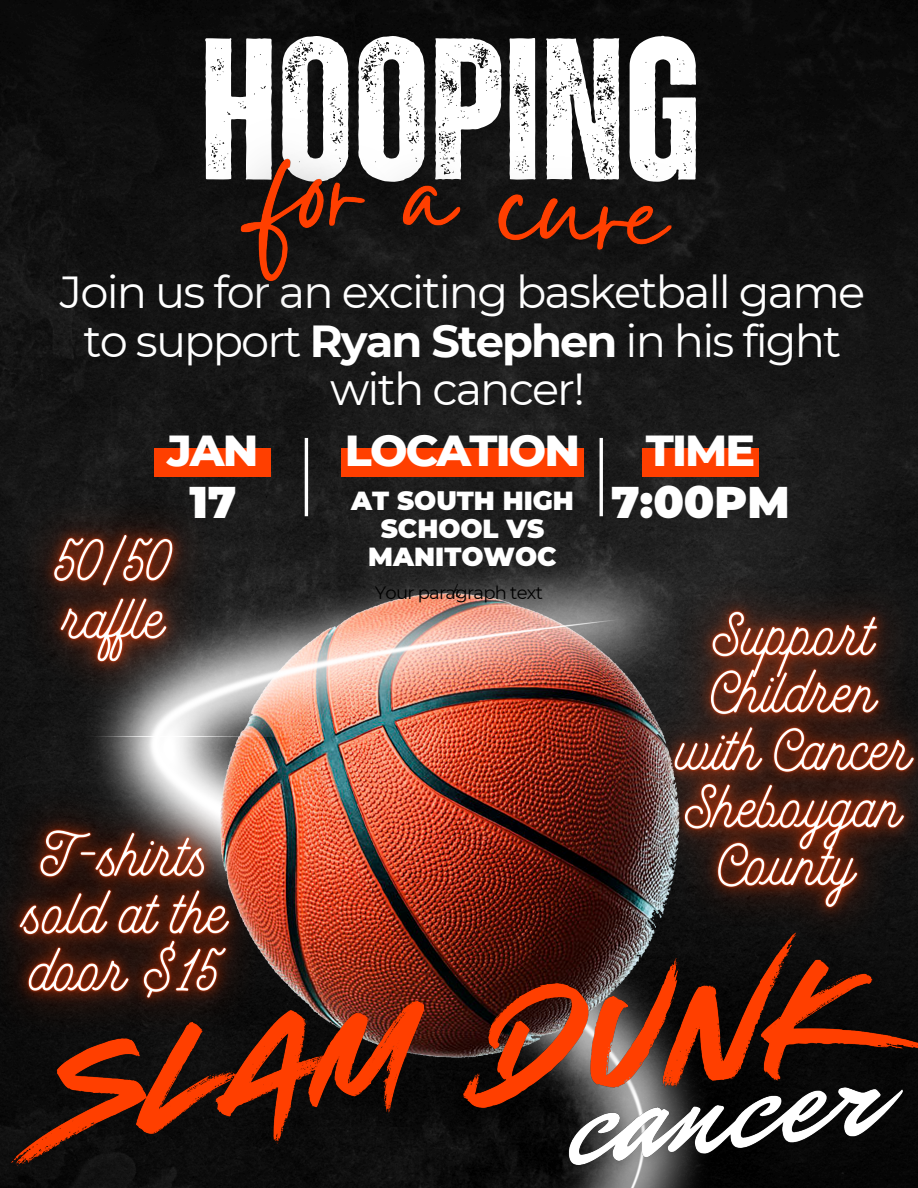
<style>
.page{position:relative;width:918px;height:1188px;background:#fff}
.page>*{position:absolute;margin:0;border:0;box-sizing:border-box;transform-origin:0 0}
.t1{font:700 201.45px "Zuume Rough";color:#fff}
.t2{font:44.85px/48.3px "Montserrat";letter-spacing:-.04em;color:#fff;text-align:center}
.t3{font:800 44.25px "Montserrat";letter-spacing:-.04em;color:#fff}
.t4{font:900 44.25px "Montserrat";color:#fff}
.t5{font:900 26.1px/28.2px "Montserrat";color:#fff;text-align:center}
.t6{font:18px "Montserrat";letter-spacing:-.04em;color:#000}
.t7{font:18px "MADE Good Time Script";color:#000}
.s1{font-weight:700}
</style>
<div class="page">
<img style="left:0;top:0;width:918px;height:743px">
<img style="left:65px;top:554px;width:529px;height:189px">
<img style="left:221px;top:593px;width:373px;height:303px">
<div style="left:154px;top:449px;width:117px;height:28px;background:#ff3f00"></div>
<div style="left:642px;top:449px;width:117px;height:28px;background:#ff3f00"></div>
<div style="left:341px;top:449px;width:243px;height:28px;background:#ff3f00"></div>
<hr style="left:305px;top:438px;width:3px;height:78px;background:#fff">
<hr style="left:600px;top:438px;width:3px;height:78px;background:#fff">
<img style="left:155px;top:44px;width:604px;height:359px">
<img style="left:0;top:896px;width:918px;height:292px">
<img style="left:0;top:743px;width:309px;height:349px">
<img style="left:0;top:448px;width:252px;height:292px">
<img style="left:594px;top:522px;width:324px;height:464px">
<p class="t1" style="left:200px;top:18px;width:503px">HOOPING</p>
<p class="t2" style="left:60px;top:268px;width:807px">Join us for an exciting basketball game to support <span class="s1">Ryan Stephen</span> in his fight with cancer!</p>
<p class="t3" style="left:167px;top:424px;width:93px">JAN</p>
<h6 class="t3" style="left:345px;top:424px;width:237px">LOCATION</h6>
<h6 class="t3" style="left:646px;top:424px;width:111px">TIME</h6>
<h6 class="t4" style="left:189px;top:475px;width:49px">17</h6>
<p class="t4" style="left:611px;top:475px;width:180px">7:00PM</p>
<h2 class="t5" style="left:351px;top:487px;width:224px">AT SOUTH HIGH<br>SCHOOL VS<br>MANITOWOC</h2>
<p class="t7" style="left:453px;top:580px;width:9px">h</p>
<h6 class="t6" style="left:375px;top:582px;width:170px">Your paragraph text</h6>
</div>
